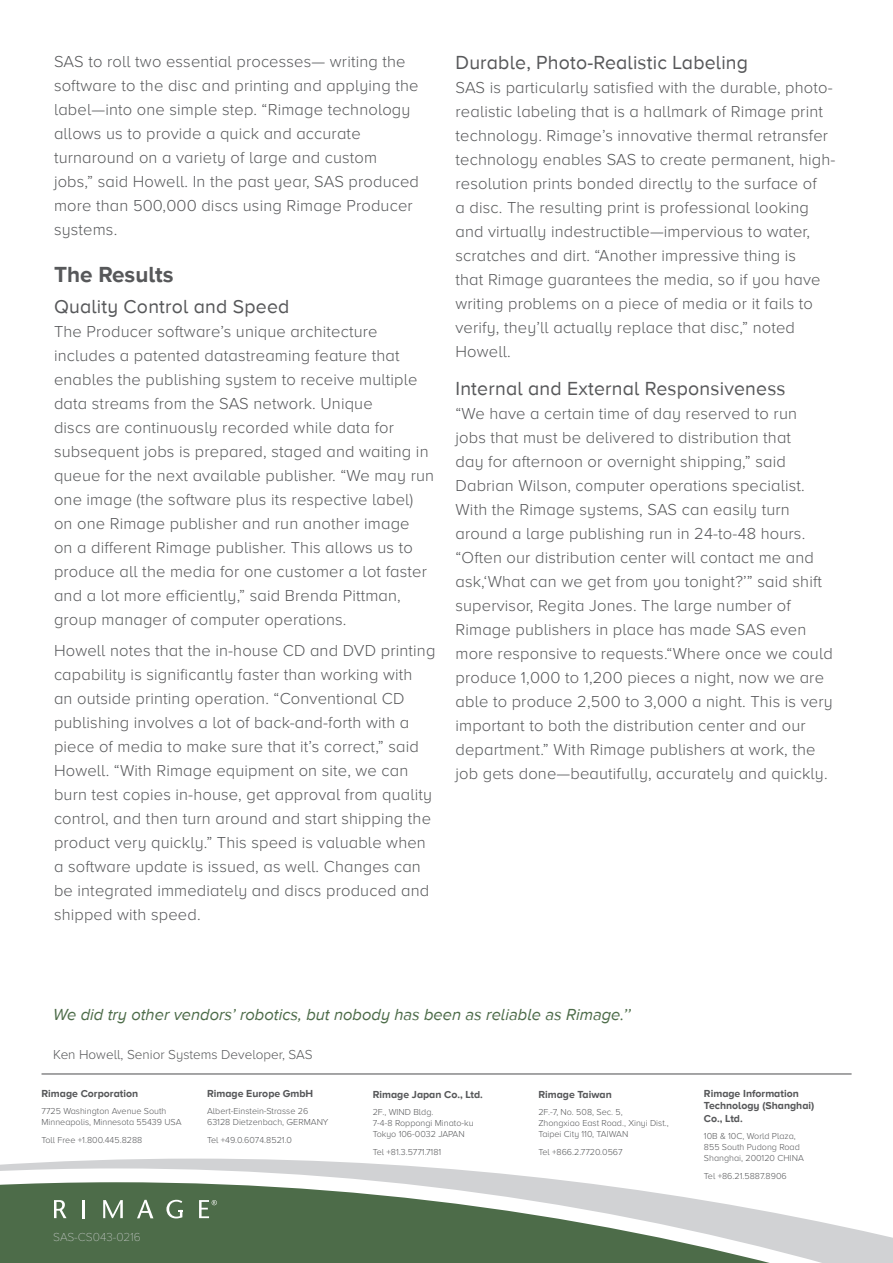
<style>
.page{position:relative;width:893px;height:1263px;background:#fff}
.page>*{position:absolute;margin:0;border:0;box-sizing:border-box;transform-origin:0 0}
.t1{font:700 22.5px "Proxima Nova A";color:#57585a}
.t2{font:19.5px "Proxima Nova A";letter-spacing:.01em;color:#57585a}
.t3{font:300 16.5px/24px "Proxima Nova A";letter-spacing:.01em;color:#57585a}
.t4{font:italic 16.5px "Proxima Nova A";color:#4d6c49}
.t5{font:300 13.5px "Proxima Nova A";color:#57585a}
.t6{font:100 12px "Proxima Nova A";color:#d1d2d4}
.t7{font:700 10.5px/12.6px "Proxima Nova A";color:#57585a}
.t8{font:300 9px/10.8px "Proxima Nova A";color:#57585a}
</style>
<div class="page">
<svg style="left:0;top:1158px;width:434px;height:10px;fill:#d1d2d4"></svg>
<svg style="left:0;top:1168px;width:575px;height:14px"></svg>
<svg style="left:0;top:1182px;width:893px;height:81px;fill:#4d6c49"></svg>
<svg style="left:54px;top:1200px;width:13px;height:18px"></svg>
<hr style="left:82px;top:1200px;width:3px;height:18px;background:#fff">
<svg style="left:103px;top:1200px;width:20px;height:18px"></svg>
<svg style="left:166px;top:1200px;width:16px;height:18px"></svg>
<svg style="left:137px;top:1200px;width:16px;height:18px"></svg>
<svg style="left:199px;top:1200px;width:18px;height:18px"></svg>
<hr style="left:42px;top:1073px;width:810px;height:1px;background:#4c4c4e">
<p class="t3" style="left:54px;top:50px;width:367px">SAS to roll two essential processes— writing the software to the disc and printing and applying the label—into one simple step. “Rimage technology allows us to provide a quick and accurate turnaround on a variety of large and custom jobs,” said Howell. In the past year, SAS produced more than 500,000 discs using Rimage Producer systems.</p>
<h1 class="t1" style="left:54px;top:265px;width:121px">The Results</h1>
<p class="t2" style="left:54px;top:298px;width:237px">Quality Control and Speed</p>
<p class="t3" style="left:54px;top:320px;width:382px">The Producer software’s unique architecture includes a patented datastreaming feature that enables the publishing system to receive multiple data streams from the SAS network. Unique<br>discs are continuously recorded while data for subsequent jobs is prepared, staged and waiting in queue for the next available publisher. “We may run one image (the software plus its respective label) on one Rimage publisher and run another image<br>on a different Rimage publisher. This allows us to produce all the media for one customer a lot faster and a lot more efficiently,” said Brenda Pittman, group manager of computer operations.</p>
<p class="t3" style="left:54px;top:639px;width:383px">Howell notes that the in-house CD and DVD printing capability is significantly faster than working with<br>an outside printing operation. “Conventional CD publishing involves a lot of back-and-forth with a piece of media to make sure that it’s correct,” said Howell. “With Rimage equipment on site, we can burn test copies in-house, get approval from quality control, and then turn around and start shipping the product very quickly.” This speed is valuable when a software update is issued, as well. Changes can be integrated immediately and discs produced and shipped with speed.</p>
<p class="t2" style="left:455px;top:55px;width:294px">Durable, Photo-Realistic Labeling</p>
<p class="t3" style="left:455px;top:77px;width:381px">SAS is particularly satisfied with the durable, photo&shy;realistic labeling that is a hallmark of Rimage print technology. Rimage’s innovative thermal retransfer technology enables SAS to create permanent, high&shy;resolution prints bonded directly to the surface of<br>a disc. The resulting print is professional looking and virtually indestructible—impervious to water, scratches and dirt. “Another impressive thing is<br>that Rimage guarantees the media, so if you have writing problems on a piece of media or it fails to verify, they’ll actually replace that disc,” noted Howell.</p>
<p class="t2" style="left:455px;top:380px;width:332px">Internal and External Responsiveness</p>
<p class="t3" style="left:455px;top:402px;width:379px">“We have a certain time of day reserved to run<br>jobs that must be delivered to distribution that<br>day for afternoon or overnight shipping,” said Dabrian Wilson, computer operations specialist.<br>With the Rimage systems, SAS can easily turn around a large publishing run in 24-to-48 hours. “Often our distribution center will contact me and ask,‘What can we get from you tonight?’” said shift supervisor, Regita Jones. The large number of Rimage publishers in place has made SAS even more responsive to requests.“Where once we could produce 1,000 to 1,200 pieces a night, now we are able to produce 2,500 to 3,000 a night. This is very important to both the distribution center and our department.” With Rimage publishers at work, the job gets done—beautifully, accurately and quickly.</p>
<p class="t4" style="left:53px;top:1007px;width:579px">We did try other vendors’ robotics, but nobody has been as reliable as Rimage.’’</p>
<p class="t5" style="left:53px;top:1049px;width:261px">Ken Howell, Senior Systems Developer, SAS</p>
<p class="t7" style="left:42px;top:1087px;width:98px">Rimage Corporation</p>
<p class="t8" style="left:42px;top:1106px;width:141px">7725 Washington Avenue South<br>Minneapolis, Minnesota 55439 USA</p>
<p class="t8" style="left:42px;top:1135px;width:102px">Toll Free +1.800.445.8288</p>
<p class="t7" style="left:207px;top:1087px;width:108px">Rimage Europe GmbH</p>
<p class="t8" style="left:207px;top:1106px;width:123px">Albert-Einstein-Strasse 26<br>63128 Dietzenbach, GERMANY</p>
<p class="t8" style="left:207px;top:1135px;width:86px">Tel +49.0.6074.8521.0</p>
<p class="t7" style="left:538px;top:1089px;width:75px">Rimage Taiwan</p>
<p class="t8" style="left:538px;top:1107px;width:132px">2F.-7, No. 508, Sec. 5,<br>Zhongxiao East Road., Xinyi Dist.,<br>Taipei City 110, TAIWAN</p>
<p class="t8" style="left:538px;top:1147px;width:86px">Tel +866.2.7720.0567</p>
<p class="t7" style="left:373px;top:1089px;width:112px">Rimage Japan Co., Ltd.</p>
<p class="t8" style="left:373px;top:1107px;width:102px">2F., WIND Bldg.<br>7-4-8 Roppongi Minato-ku<br>Tokyo 106-0032 JAPAN</p>
<p class="t8" style="left:373px;top:1147px;width:70px">Tel +81.3.5771.7181</p>
<p class="t6" style="left:53px;top:1232px;width:89px">SAS-CS043-0216</p>
<p class="t7" style="left:704px;top:1087px;width:112px">Rimage Information<br>Technology (Shanghai)<br>Co., Ltd.</p>
<p class="t8" style="left:704px;top:1131px;width:101px">10B &amp; 10C, World Plaza,<br>855 South Pudong Road<br>Shanghai, 200120 CHINA</p>
<p class="t8" style="left:704px;top:1171px;width:84px">Tel +86.21.5887.8906</p>
</div>
